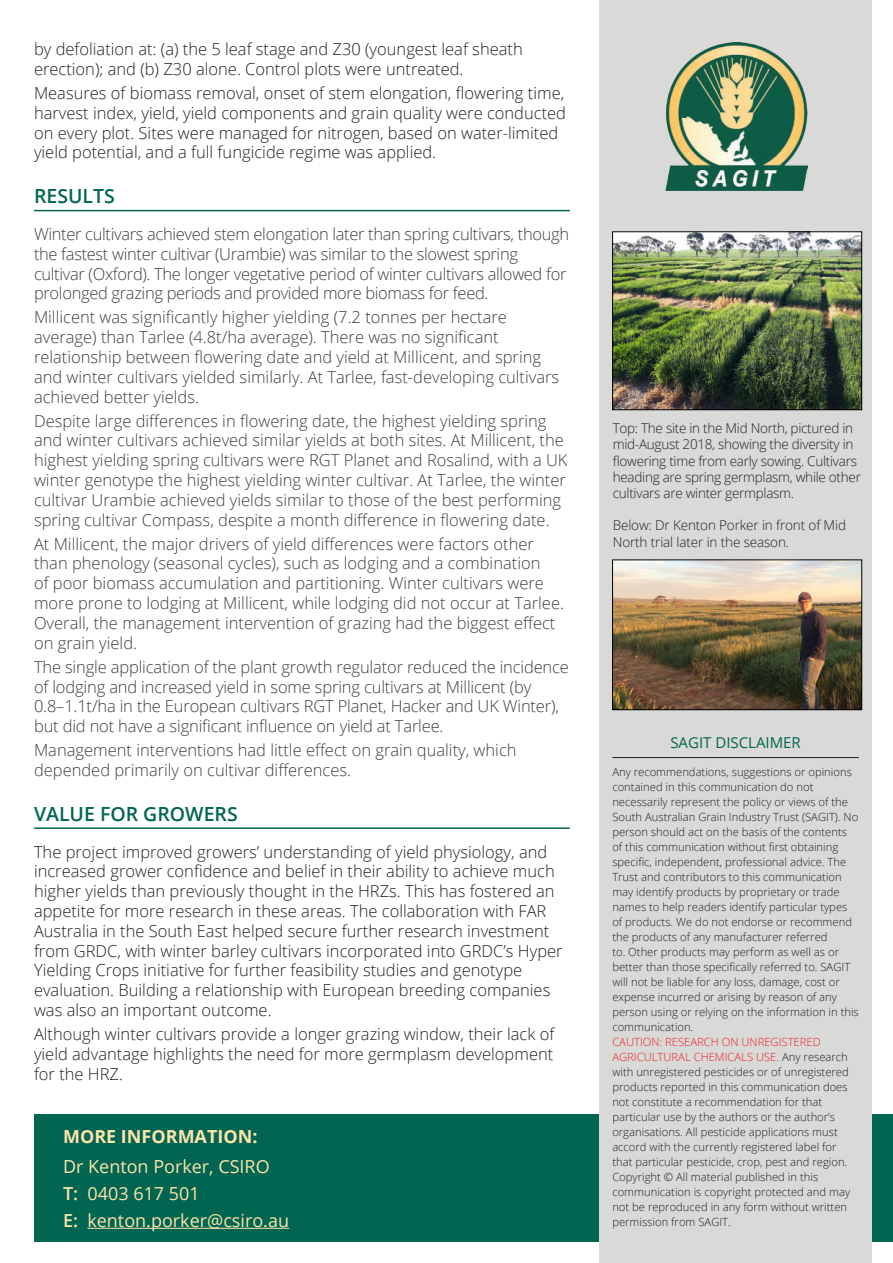
<style>
.page{position:relative;width:893px;height:1263px;background:#fff}
.page>*{position:absolute;margin:0;border:0;box-sizing:border-box;transform-origin:0 0}
.t1{font:600 19.5px "Open Sans";color:#006651}
.t2{font:18px/27px "Open Sans";color:#fee3ab}
.t3{font:700 18px "Open Sans";color:#fee3ab}
.t4{font:300 16.5px/19.8px "Open Sans";color:#3e3e3f}
.t5{font:300 16.5px/19.8px "Open Sans";color:#231f20}
.t6{font:300 16.5px/19.8px "Open Sans";letter-spacing:-.02em;color:#3e3e3f}
.t7{font:15px "Open Sans";color:#006651}
.t8{font:300 13.5px/16.2px "Open Sans";letter-spacing:-.02em;color:#231f20}
.t9{font:300 11.25px/15px "Open Sans";color:#231f20}
.s1{font-weight:600}
.s2{color:#ed2225}
</style>
<div class="page">
<div style="left:34px;top:1114px;width:859px;height:128px;background:#006651"></div>
<div style="left:600px;top:0;width:272px;height:1263px;background:#d9d9d8"></div>
<img style="left:665px;top:43px;width:143px;height:148px">
<hr style="left:612px;top:757px;width:247px;height:1px;background:#231f20">
<hr style="left:87px;top:1228px;width:202px;height:1px;background:#fee3ab">
<hr style="left:34px;top:210px;width:536px;height:1px;background:#006651">
<hr style="left:34px;top:827px;width:536px;height:2px;background:#006651">
<img style="left:614px;top:562px;width:246px;height:146px">
<div style="left:612px;top:560px;width:250px;height:150px;border:1px solid #000"></div>
<img style="left:614px;top:234px;width:246px;height:174px">
<div style="left:612px;top:232px;width:250px;height:178px;border:1px solid #000"></div>
<p class="t5" style="left:34px;top:41px;width:490px">by defoliation at: (a) the 5 leaf stage and Z30 (youngest leaf sheath erection); and (b) Z30 alone. Control plots were untreated.</p>
<p class="t5" style="left:34px;top:83px;width:534px">Measures of biomass removal, onset of stem elongation, flowering time, harvest index, yield, yield components and grain quality were conducted on every plot. Sites were managed for nitrogen, based on water-limited yield potential, and a full fungicide regime was applied.</p>
<p class="t1" style="left:34px;top:189px;width:82px">RESULTS</p>
<p class="t6" style="left:34px;top:226px;width:537px">Winter cultivars achieved stem elongation later than spring cultivars, though the fastest winter cultivar (Urambie) was similar to the slowest spring cultivar (Oxford). The longer vegetative period of winter cultivars allowed for prolonged grazing periods and provided more biomass for feed.</p>
<p class="t4" style="left:34px;top:307px;width:527px">Millicent was significantly higher yielding (7.2 tonnes per hectare average) than Tarlee (4.8t/ha average). There was no significant relationship between flowering date and yield at Millicent, and spring and winter cultivars yielded similarly. At Tarlee, fast-developing cultivars achieved better yields.</p>
<p class="t4" style="left:34px;top:410px;width:535px">Despite large differences in flowering date, the highest yielding spring and winter cultivars achieved similar yields at both sites. At Millicent, the highest yielding spring cultivars were RGT Planet and Rosalind, with a UK winter genotype the highest yielding winter cultivar. At Tarlee, the winter cultivar Urambie achieved yields similar to those of the best performing spring cultivar Compass, despite a month difference in flowering date.</p>
<p class="t4" style="left:34px;top:533px;width:531px">At Millicent, the major drivers of yield differences were factors other than phenology (seasonal cycles), such as lodging and a combination<br>of poor biomass accumulation and partitioning. Winter cultivars were more prone to lodging at Millicent, while lodging did not occur at Tarlee.<br>Overall, the management intervention of grazing had the biggest effect on grain yield.</p>
<p class="t4" style="left:34px;top:658px;width:536px">The single application of the plant growth regulator reduced the incidence of lodging and increased yield in some spring cultivars at Millicent (by 0.8–1.1t/ha in the European cultivars RGT Planet, Hacker and UK Winter), but did not have a significant influence on yield at Tarlee.</p>
<p class="t4" style="left:34px;top:740px;width:484px">Management interventions had little effect on grain quality, which depended primarily on cultivar differences.</p>
<p class="t1" style="left:34px;top:806px;width:205px">VALUE FOR GROWERS</p>
<p class="t5" style="left:34px;top:843px;width:530px">The project improved growers’ understanding of yield physiology, and increased grower confidence and belief in their ability to achieve much higher yields than previously thought in the HRZs. This has fostered an appetite for more research in these areas. The collaboration with FAR Australia in the South East helped secure further research investment from GRDC, with winter barley cultivars incorporated into GRDC’s Hyper Yielding Crops initiative for further feasibility studies and genotype evaluation. Building a relationship with European breeding companies was also an important outcome.</p>
<p class="t5" style="left:34px;top:1026px;width:522px;text-align:justify">Although winter cultivars provide a longer grazing window, their lack of yield advantage highlights the need for more germplasm development for the HRZ.</p>
<p class="t3" style="left:63px;top:1126px;width:196px">MORE INFORMATION:</p>
<p class="t2" style="left:63px;top:1152px;width:228px">Dr Kenton Porker, CSIRO<br><span class="s1">T:</span> 0403 617 501<br><span class="s1">E:</span> kenton.porker@csiro.au</p>
<p class="t8" style="left:613px;top:422px;width:250px">Top: The site in the Mid North, pictured in mid-August 2018, showing the diversity in flowering time from early sowing. Cultivars heading are spring germplasm, while other cultivars are winter germplasm.</p>
<p class="t8" style="left:613px;top:519px;width:235px">Below: Dr Kenton Porker in front of Mid<br>North trial later in the season.</p>
<p class="t7" style="left:670px;top:732px;width:132px">SAGIT DISCLAIMER</p>
<p class="t9" style="left:612px;top:765px;width:248px">Any recommendations, suggestions or opinions contained in this communication do not necessarily represent the policy or views of the South Australian Grain Industry Trust (SAGIT). No person should act on the basis of the contents of this communication without first obtaining specific, independent, professional advice. The Trust and contributors to this communication may identify products by proprietary or trade names to help readers identify particular types of products. We do not endorse or recommend the products of any manufacturer referred<br>to. Other products may perform as well as or better than those specifically referred to. SAGIT will not be liable for any loss, damage, cost or expense incurred or arising by reason of any person using or relying on the information in this communication.</p>
<p class="t9" style="left:612px;top:1035px;width:239px"><span class="s2">CAUTION: RESEARCH ON UNREGISTERED AGRICULTURAL CHEMICALS USE.</span> Any research with unregistered pesticides or of unregistered products reported in this communication does not constitute a recommendation for that particular use by the authors or the author’s organisations. All pesticide applications must accord with the currently registered label for that particular pesticide, crop, pest and region.<br>Copyright © All material published in this communication is copyright protected and may not be reproduced in any form without written permission from SAGIT.</p>
</div>
